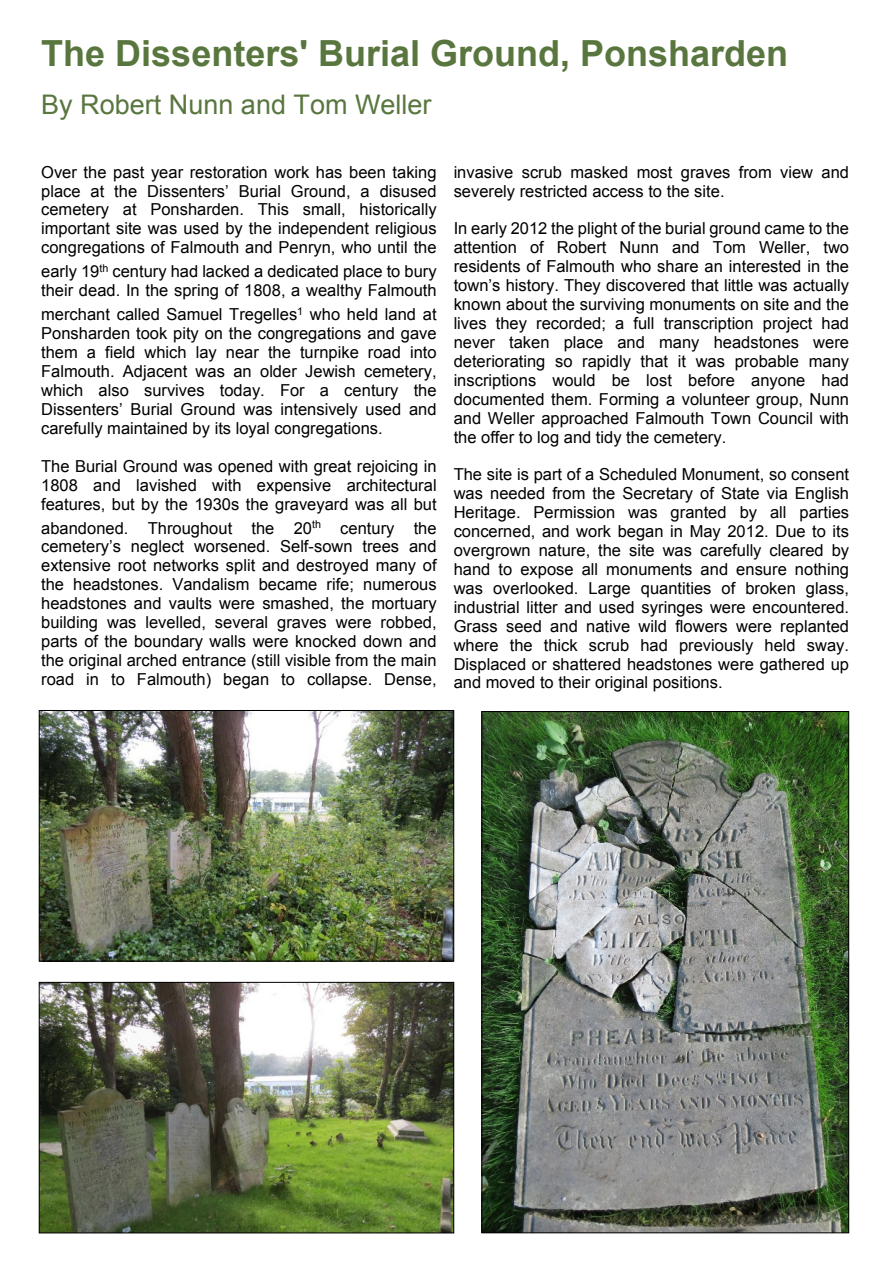
<style>
.page{position:relative;width:893px;height:1263px;background:#fff}
.page>*{position:absolute;margin:0;border:0;box-sizing:border-box;transform-origin:0 0}
.t1{font:700 36px "Arial";color:#59763f}
.t2{font:27px "Arial";color:#59763f}
.t3{font:16.5px/18.9px "Arial";color:#000;text-align:justify}
</style>
<div class="page">
<img style="left:41px;top:712px;width:411px;height:247px">
<div style="left:39px;top:710px;width:415px;height:251px;border:1px solid #000"></div>
<img style="left:41px;top:984px;width:411px;height:247px">
<div style="left:39px;top:982px;width:415px;height:251px;border:1px solid #000"></div>
<img style="left:483px;top:713px;width:364px;height:518px">
<h1 class="t1" style="left:41px;top:40px;width:748px">The Dissenters' Burial Ground, Ponsharden</h1>
<h2 class="t2" style="left:41px;top:95px;width:392px">By Robert Nunn and Tom Weller</h2>
<p class="t3" style="left:41px;top:164px;width:397px">Over the past year restoration work has been taking place at the Dissenters’ Burial Ground, a disused cemetery at Ponsharden. This small, historically important site was used by the independent religious congregations of Falmouth and Penryn, who until the</p>
<p class="t3" style="left:41px;top:264px;width:397px">early 19<sup>th</sup> century had lacked a dedicated place to bury their dead. In the spring of 1808, a wealthy Falmouth</p>
<p class="t3" style="left:41px;top:307px;width:397px">merchant called Samuel Tregelles<sup>1</sup> who held land at Ponsharden took pity on the congregations and gave them a field which lay near the turnpike road into Falmouth. Adjacent was an older Jewish cemetery, which also survives today. For a century the Dissenters’ Burial Ground was intensively used and carefully maintained by its loyal congregations.</p>
<p class="t3" style="left:41px;top:458px;width:397px">The Burial Ground was opened with great rejoicing in 1808 and lavished with expensive architectural features, but by the 1930s the graveyard was all but</p>
<p class="t3" style="left:41px;top:520px;width:397px">abandoned. Throughout the 20<sup>th</sup> century the cemetery’s neglect worsened. Self-sown trees and extensive root networks split and destroyed many of the headstones. Vandalism became rife; numerous headstones and vaults were smashed, the mortuary building was levelled, several graves were robbed, parts of the boundary walls were knocked down and the original arched entrance (still visible from the main road in to Falmouth) began to collapse. Dense,</p>
<p class="t3" style="left:454px;top:164px;width:397px">invasive scrub masked most graves from view and severely restricted access to the site.</p>
<p class="t3" style="left:454px;top:221px;width:397px">In early 2012 the plight of the burial ground came to the attention of Robert Nunn and Tom Weller, two residents of Falmouth who share an interested in the town’s history. They discovered that little was actually known about the surviving monuments on site and the lives they recorded; a full transcription project had never taken place and many headstones were deteriorating so rapidly that it was probable many inscriptions would be lost before anyone had documented them. Forming a volunteer group, Nunn and Weller approached Falmouth Town Council with the offer to log and tidy the cemetery.</p>
<p class="t3" style="left:454px;top:467px;width:397px">The site is part of a Scheduled Monument, so consent was needed from the Secretary of State via English Heritage. Permission was granted by all parties concerned, and work began in May 2012. Due to its overgrown nature, the site was carefully cleared by hand to expose all monuments and ensure nothing was overlooked. Large quantities of broken glass, industrial litter and used syringes were encountered.<br>Grass seed and native wild flowers were replanted where the thick scrub had previously held sway.<br>Displaced or shattered headstones were gathered up and moved to their original positions.</p>
</div>
